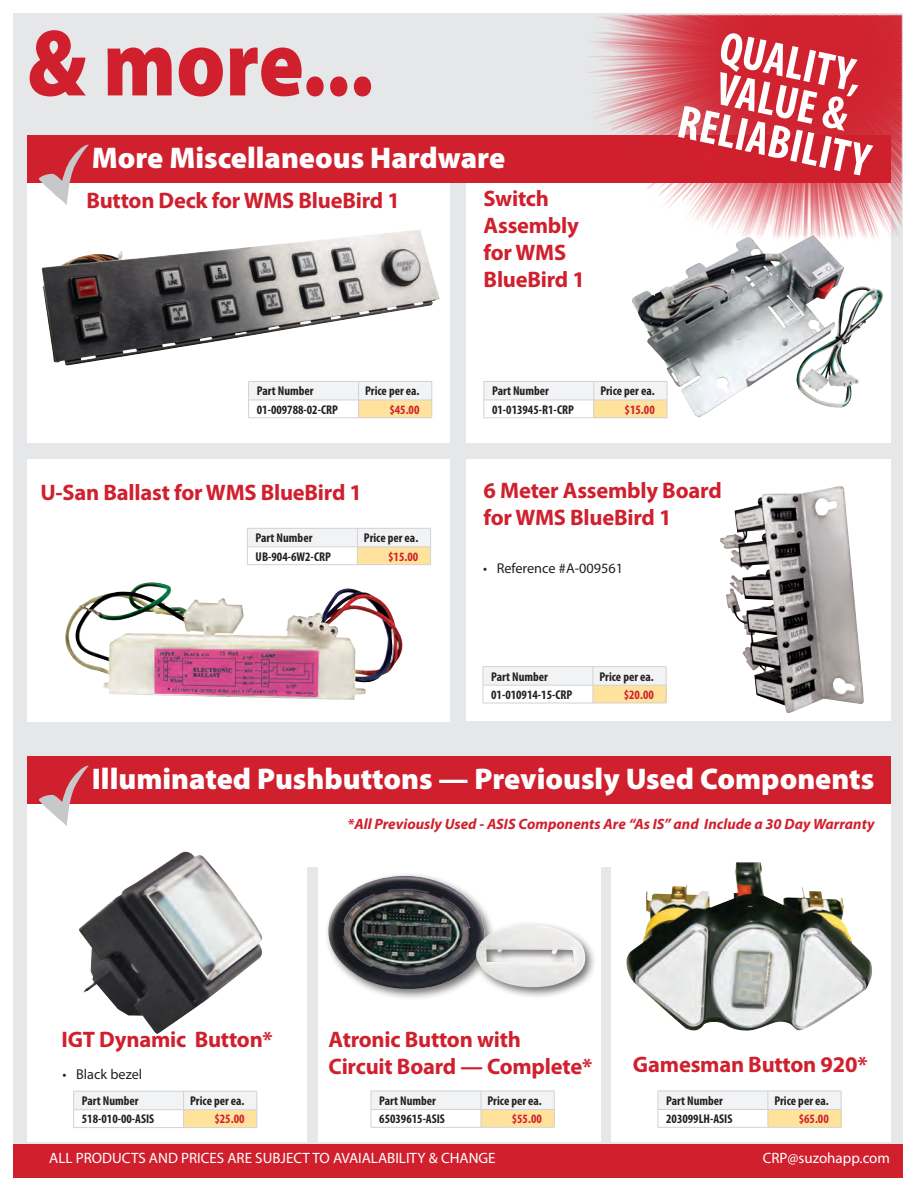
<style>
.page{position:relative;width:918px;height:1188px;background:#fff}
.page>*{position:absolute;margin:0;border:0;box-sizing:border-box;transform-origin:0 0}
.t1{font:900 95.25px "Myriad Pro";color:#d0202e;scale:.88 1}
.t2{font:700 condensed 47.1px "Myriad Pro";color:#fff}
.t3{font:900 30px "Myriad Pro";color:#fff}
.t4{font:700 22.5px/27px "Myriad Pro";letter-spacing:-.01em;color:#d0202e}
.t5{font:15px "Myriad Pro";color:#fff}
.t6{font:italic 700 15px "Myriad Pro";color:#d0202e}
.t7{font:14.25px "Myriad Pro";color:#231f20}
.Part_number_descript{font:700 condensed 12.75px "Myriad Pro";color:#231f20}
.Part_number{font:700 condensed 12.75px "Myriad Pro";color:#231f20}
.Description-full__re{font:700 condensed 12.75px "Myriad Pro";color:#d0202e}
</style>
<div class="page">
<div style="left:14px;top:14px;width:889px;height:1130px;background:#e6e7e9"></div>
<div style="left:14px;top:1144px;width:889px;height:33px;background:#d0202e"></div>
<div style="left:27px;top:180px;width:422px;height:263px;background:#fff"></div>
<div style="left:467px;top:183px;width:424px;height:260px;background:#fff"></div>
<div style="left:27px;top:459px;width:422px;height:262px;background:#fff"></div>
<div style="left:27px;top:802px;width:864px;height:65px;background:#fff"></div>
<div style="left:27px;top:135px;width:864px;height:48px;background:#d0202e"></div>
<svg style="left:39px;top:145px;width:50px;height:60px"></svg>
<img style="left:41px;top:230px;width:399px;height:135px">
<svg style="left:248px;top:381px;width:185px;height:37px"></svg>
<hr style="left:248px;top:418px;width:111px;height:1px;background:#d1d2d4">
<hr style="left:359px;top:418px;width:73px;height:1px;background:#d1d2d4">
<div style="left:467px;top:460px;width:424px;height:261px;background:#fff"></div>
<hr style="left:483px;top:666px;width:110px;height:1px;background:#d1d2d4">
<hr style="left:593px;top:666px;width:73px;height:1px;background:#d1d2d4">
<svg style="left:483px;top:667px;width:184px;height:36px"></svg>
<hr style="left:483px;top:703px;width:110px;height:1px;background:#d1d2d4">
<hr style="left:593px;top:703px;width:73px;height:1px;background:#d1d2d4">
<img style="left:720px;top:486px;width:119px;height:186px">
<svg style="left:247px;top:528px;width:184px;height:36px"></svg>
<hr style="left:247px;top:564px;width:110px;height:1px;background:#d1d2d4">
<hr style="left:357px;top:564px;width:74px;height:1px;background:#d1d2d4">
<img style="left:65px;top:582px;width:338px;height:118px">
<svg style="left:484px;top:381px;width:184px;height:37px"></svg>
<hr style="left:484px;top:418px;width:110px;height:1px;background:#d1d2d4">
<hr style="left:594px;top:418px;width:73px;height:1px;background:#d1d2d4">
<div style="left:27px;top:861px;width:280px;height:281px;background:#fff"></div>
<div style="left:318px;top:863px;width:282px;height:279px;background:#fff"></div>
<div style="left:611px;top:863px;width:280px;height:279px;background:#fff"></div>
<img style="left:79px;top:852px;width:184px;height:182px">
<div style="left:324px;top:872px;width:273px;height:129px;background:#231f20;opacity:.65"></div>
<img style="left:327px;top:876px;width:260px;height:116px">
<img style="left:626px;top:862px;width:246px;height:169px">
<div style="left:27px;top:756px;width:864px;height:48px;background:#d0202e"></div>
<svg style="left:39px;top:766px;width:50px;height:60px"></svg>
<svg style="left:73px;top:1091px;width:185px;height:36px"></svg>
<hr style="left:73px;top:1127px;width:111px;height:1px;background:#d1d2d4">
<hr style="left:184px;top:1127px;width:73px;height:1px;background:#d1d2d4">
<svg style="left:371px;top:1091px;width:184px;height:36px"></svg>
<hr style="left:371px;top:1127px;width:110px;height:1px;background:#d1d2d4">
<hr style="left:481px;top:1127px;width:73px;height:1px;background:#d1d2d4">
<svg style="left:658px;top:1091px;width:184px;height:36px"></svg>
<hr style="left:658px;top:1127px;width:110px;height:1px;background:#d1d2d4">
<hr style="left:768px;top:1127px;width:73px;height:1px;background:#d1d2d4">
<img style="left:588px;top:14px;width:315px;height:290px">
<img style="left:631px;top:235px;width:213px;height:182px">
<p class="t1" style="left:27px;top:9px;width:395px">&amp; more...</p>
<p class="t3" style="left:92px;top:141px;width:415px">More Miscellaneous Hardware</p>
<p class="t4" style="left:86px;top:186px;width:315px">Button Deck for WMS BlueBird 1</p>
<p class="t4" style="left:484px;top:184px;width:103px">Switch<br>Assembly for WMS<br>BlueBird 1</p>
<p class="t2" style="left:727px;top:18px;width:145px;rotate:12deg">QUALITY,</p>
<p class="t2" style="left:723px;top:59px;width:135px;rotate:12deg">VALUE &amp;</p>
<p class="t2" style="left:685px;top:92px;width:197px;rotate:12deg">RELIABILITY</p>
<p class="Part_number_descript" style="left:257px;top:383px;width:58px">Part Number</p>
<p class="Part_number" style="left:365px;top:383px;width:56px">Price per ea.</p>
<p class="Part_number_descript" style="left:257px;top:401px;width:83px">01-009788-02-CRP</p>
<p class="Description-full__re" style="left:389px;top:401px;width:32px">$45.00</p>
<p class="Part_number_descript" style="left:492px;top:383px;width:58px">Part Number</p>
<p class="Part_number" style="left:600px;top:383px;width:56px">Price per ea.</p>
<p class="Part_number_descript" style="left:492px;top:401px;width:83px">01-013945-R1-CRP</p>
<p class="Description-full__re" style="left:625px;top:401px;width:32px">$15.00</p>
<p class="t4" style="left:40px;top:478px;width:323px">U-San Ballast for WMS BlueBird 1</p>
<p class="Part_number_descript" style="left:256px;top:530px;width:58px">Part Number</p>
<p class="Part_number" style="left:364px;top:530px;width:56px">Price per ea.</p>
<p class="Part_number_descript" style="left:256px;top:548px;width:77px">UB-904-6W2-CRP</p>
<p class="Description-full__re" style="left:388px;top:548px;width:32px">$15.00</p>
<p class="t4" style="left:484px;top:476px;width:240px">6 Meter Assembly Board for WMS BlueBird 1</p>
<p class="t7" style="left:483px;top:560px;width:141px">• Reference #A-009561</p>
<p class="Part_number_descript" style="left:491px;top:668px;width:58px">Part Number</p>
<p class="Part_number" style="left:599px;top:668px;width:56px">Price per ea.</p>
<p class="Part_number_descript" style="left:491px;top:687px;width:83px">01-010914-15-CRP</p>
<p class="Description-full__re" style="left:624px;top:687px;width:32px">$20.00</p>
<p class="t3" style="left:92px;top:762px;width:784px">Illuminated Pushbuttons — Previously Used Components</p>
<p class="t6" style="left:348px;top:814px;width:528px">*All Previously Used - ASIS Components Are “As IS” and Include a 30 Day Warranty</p>
<p class="t4" style="left:62px;top:1025px;width:213px">IGT Dynamic Button*</p>
<p class="t4" style="left:329px;top:1025px;width:265px">Atronic Button with<br>Circuit Board — Complete*</p>
<p class="t7" style="left:63px;top:1065px;width:81px">• Black bezel</p>
<p class="Part_number_descript" style="left:82px;top:1093px;width:58px">Part Number</p>
<p class="Part_number" style="left:190px;top:1093px;width:56px">Price per ea.</p>
<p class="Part_number_descript" style="left:82px;top:1111px;width:74px">518-010-00-ASIS</p>
<p class="Description-full__re" style="left:214px;top:1111px;width:32px">$25.00</p>
<p class="Part_number_descript" style="left:379px;top:1093px;width:58px">Part Number</p>
<p class="Part_number" style="left:487px;top:1093px;width:56px">Price per ea.</p>
<p class="Part_number_descript" style="left:379px;top:1111px;width:67px">65039615-ASIS</p>
<p class="Description-full__re" style="left:512px;top:1111px;width:32px">$55.00</p>
<p class="t4" style="left:633px;top:1050px;width:236px">Gamesman Button 920*</p>
<p class="Part_number_descript" style="left:666px;top:1093px;width:58px">Part Number</p>
<p class="Part_number" style="left:774px;top:1093px;width:56px">Price per ea.</p>
<p class="Part_number_descript" style="left:666px;top:1111px;width:68px">203099LH-ASIS</p>
<p class="Description-full__re" style="left:799px;top:1111px;width:32px">$65.00</p>
<p class="t5" style="left:49px;top:1148px;width:448px">ALL PRODUCTS AND PRICES ARE SUBJECT TO AVAIALABILITY &amp; CHANGE</p>
<p class="t5" style="left:763px;top:1148px;width:129px">CRP@suzohapp.com</p>
</div>
